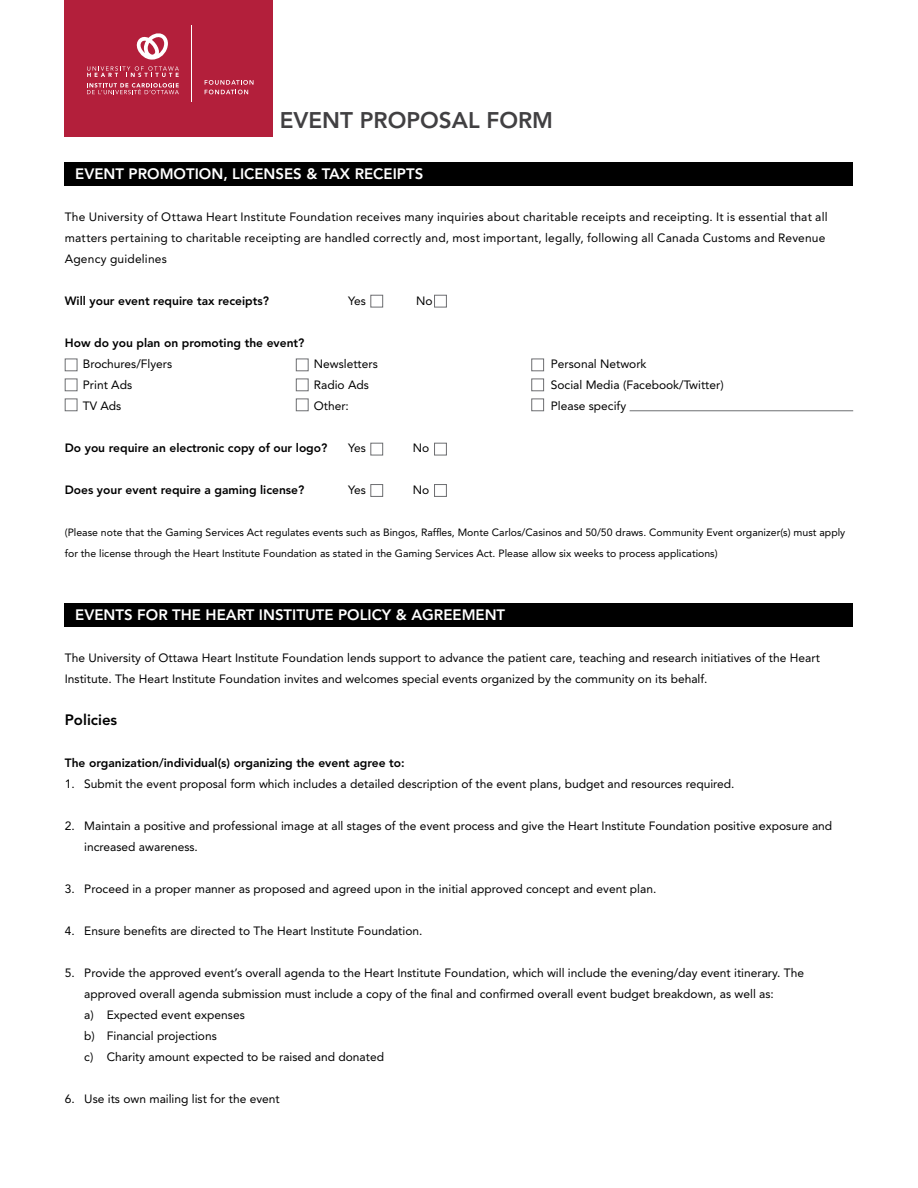
<style>
.page{position:relative;width:918px;height:1188px;background:#fff}
.page>*{position:absolute;margin:0;border:0;box-sizing:border-box;transform-origin:0 0}
.t1{font:800 22.5px "Avenir LT Std";color:#414042}
.t2{font:800 15px "Avenir LT Std";color:#fff}
.t3{font:800 15px "Avenir LT Std";color:#000}
.t4{font:12px/21px "Avenir LT Std";color:#000}
.t5{font:800 12px "Avenir LT Std";color:#000}
.t6{font:10.5px/21px "Avenir LT Std";color:#000}
</style>
<div class="page">
<div style="left:64px;top:162px;width:789px;height:24px;background:#000"></div>
<div style="left:64px;top:603px;width:789px;height:24px;background:#000"></div>
<div style="left:65px;top:0;width:208px;height:136px;background:#b31f3b"></div>
<hr style="left:191px;top:25px;width:1px;height:76px;background:#fff">
<svg style="left:205px;top:80px;width:49px;height:14px"></svg>
<svg style="left:136px;top:33px;width:32px;height:27px"></svg>
<svg style="left:87px;top:83px;width:92px;height:11px"></svg>
<svg style="left:87px;top:66px;width:92px;height:11px"></svg>
<div style="left:65px;top:359px;width:12px;height:12px;border:1px solid #6d6e71"></div>
<div style="left:296px;top:359px;width:13px;height:12px;border:1px solid #6d6e71"></div>
<div style="left:531px;top:359px;width:13px;height:12px;border:1px solid #6d6e71"></div>
<div style="left:65px;top:379px;width:12px;height:12px;border:1px solid #6d6e71"></div>
<div style="left:296px;top:379px;width:13px;height:12px;border:1px solid #6d6e71"></div>
<div style="left:531px;top:379px;width:13px;height:12px;border:1px solid #6d6e71"></div>
<div style="left:65px;top:399px;width:12px;height:12px;border:1px solid #6d6e71"></div>
<div style="left:296px;top:399px;width:13px;height:12px;border:1px solid #6d6e71"></div>
<div style="left:531px;top:399px;width:13px;height:12px;border:1px solid #6d6e71"></div>
<div style="left:370px;top:443px;width:13px;height:12px;border:1px solid #6d6e71"></div>
<div style="left:370px;top:295px;width:13px;height:12px;border:1px solid #6d6e71"></div>
<div style="left:370px;top:484px;width:13px;height:13px;border:1px solid #6d6e71"></div>
<div style="left:434px;top:443px;width:13px;height:12px;border:1px solid #6d6e71"></div>
<div style="left:434px;top:295px;width:13px;height:12px;border:1px solid #6d6e71"></div>
<div style="left:434px;top:484px;width:13px;height:13px;border:1px solid #6d6e71"></div>
<hr style="left:630px;top:410px;width:223px;height:1px;background:#6d6e71">
<h1 class="t1" style="left:280px;top:107px;width:275px">EVENT PROPOSAL FORM</h1>
<p class="t2" style="left:75px;top:165px;width:350px">EVENT PROMOTION, LICENSES &amp; TAX RECEIPTS</p>
<p class="t4" style="left:65px;top:207px;width:764px">The University of Ottawa Heart Institute Foundation receives many inquiries about charitable receipts and receipting. It is essential that all matters pertaining to charitable receipting are handled correctly and, most important, legally, following all Canada Customs and Revenue<br>Agency guidelines</p>
<p class="t5" style="left:65px;top:294px;width:206px">Will your event require tax receipts?</p>
<p class="t4" style="left:348px;top:291px;width:19px">Yes</p>
<p class="t4" style="left:416px;top:291px;width:18px">No</p>
<p class="t5" style="left:65px;top:336px;width:241px">How do you plan on promoting the event?</p>
<p class="t4" style="left:83px;top:354px;width:91px">Brochures/Flyers</p>
<p class="t4" style="left:314px;top:354px;width:66px">Newsletters</p>
<p class="t4" style="left:551px;top:354px;width:97px">Personal Network</p>
<p class="t4" style="left:83px;top:375px;width:51px">Print Ads</p>
<p class="t4" style="left:314px;top:375px;width:57px">Radio Ads</p>
<p class="t4" style="left:551px;top:375px;width:174px">Social Media (Facebook/Twitter)</p>
<p class="t4" style="left:83px;top:396px;width:40px">TV Ads</p>
<p class="t4" style="left:314px;top:396px;width:37px">Other:</p>
<p class="t4" style="left:551px;top:396px;width:77px">Please specify</p>
<p class="t5" style="left:65px;top:441px;width:264px">Do you require an electronic copy of our logo?</p>
<p class="t4" style="left:348px;top:438px;width:19px">Yes</p>
<p class="t4" style="left:413px;top:438px;width:18px">No</p>
<p class="t5" style="left:65px;top:483px;width:241px">Does your event require a gaming license?</p>
<p class="t4" style="left:348px;top:480px;width:19px">Yes</p>
<p class="t4" style="left:413px;top:480px;width:18px">No</p>
<p class="t6" style="left:65px;top:522px;width:782px">(Please note that the Gaming Services Act regulates events such as Bingos, Raffles, Monte Carlos/Casinos and 50/50 draws. Community Event organizer(s) must apply for the license through the Heart Institute Foundation as stated in the Gaming Services Act. Please allow six weeks to process applications)</p>
<p class="t2" style="left:75px;top:606px;width:431px">EVENTS FOR THE HEART INSTITUTE POLICY &amp; AGREEMENT</p>
<p class="t4" style="left:65px;top:648px;width:757px">The University of Ottawa Heart Institute Foundation lends support to advance the patient care, teaching and research initiatives of the Heart<br>Institute. The Heart Institute Foundation invites and welcomes special events organized by the community on its behalf.</p>
<p class="t3" style="left:65px;top:711px;width:54px">Policies</p>
<p class="t5" style="left:65px;top:756px;width:342px">The organization/individual(s) organizing the event agree to:</p>
<p class="t4" style="left:65px;top:774px;width:671px">1. Submit the event proposal form which includes a detailed description of the event plans, budget and resources required.</p>
<p class="t4" style="left:84px;top:816px;width:749px;text-indent:-20px">2. Maintain a positive and professional image at all stages of the event process and give the Heart Institute Foundation positive exposure and increased awareness.</p>
<p class="t4" style="left:65px;top:879px;width:593px">3. Proceed in a proper manner as proposed and agreed upon in the initial approved concept and event plan.</p>
<p class="t4" style="left:65px;top:921px;width:359px">4. Ensure benefits are directed to The Heart Institute Foundation.</p>
<p class="t4" style="left:84px;top:963px;width:721px;text-indent:-20px">5. Provide the approved event’s overall agenda to the Heart Institute Foundation, which will include the evening/day event itinerary. The approved overall agenda submission must include a copy of the final and confirmed overall event budget breakdown, as well as:<br>a) Expected event expenses<br>b) Financial projections<br>c) Charity amount expected to be raised and donated</p>
<p class="t4" style="left:65px;top:1089px;width:216px">6. Use its own mailing list for the event</p>
</div>
